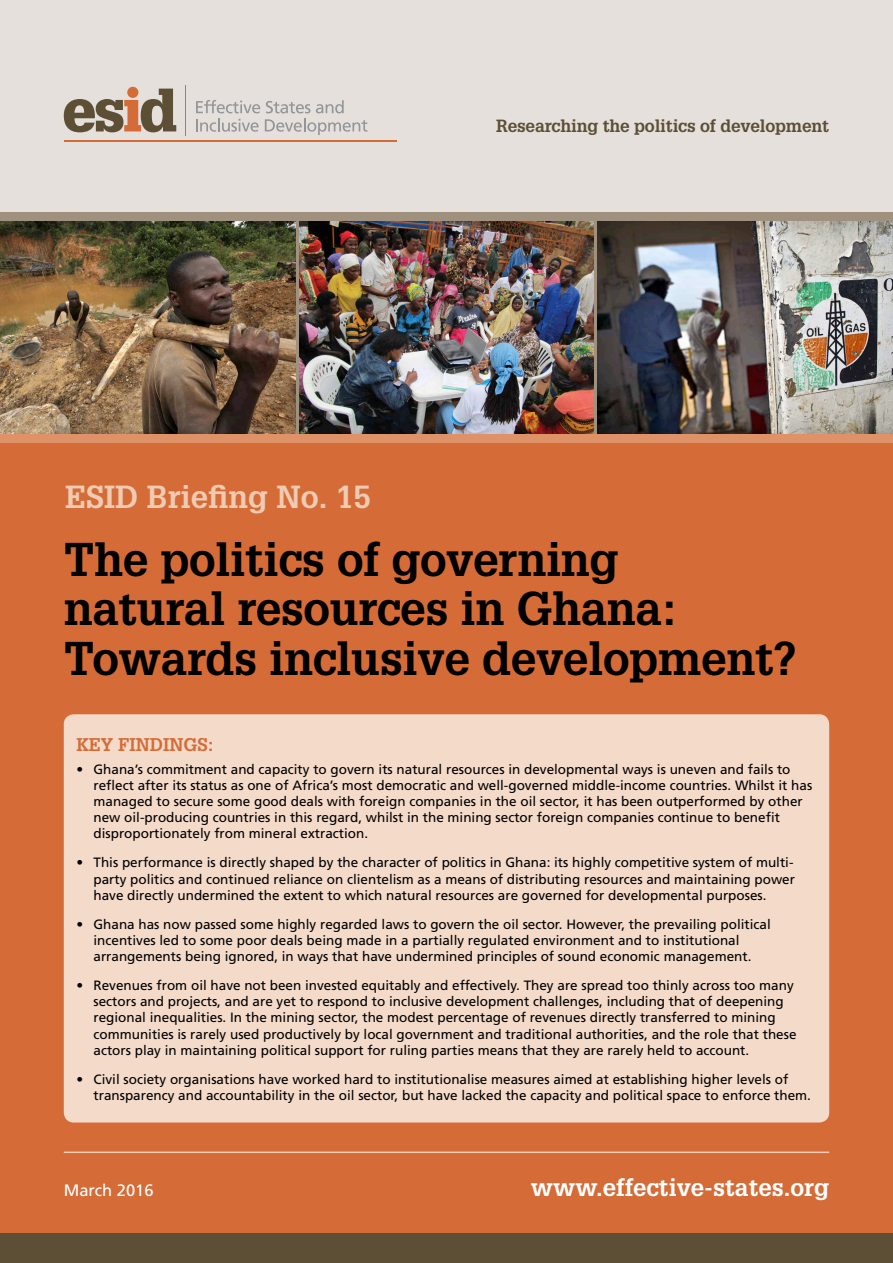
<style>
.page{position:relative;width:893px;height:1263px;background:#fff}
.page>*{position:absolute;margin:0;border:0;box-sizing:border-box;transform-origin:0 0}
.t1{font:700 46.2px/49.5px "Glypha";letter-spacing:-.01em;color:#000}
.t2{font:700 31.2px "Glypha";color:#efcbb3}
.t3{font:700 24px "Glypha";color:#fff}
.t4{font:700 18px "Glypha";color:#d56c37}
.t5{font:700 17.25px "Glypha";letter-spacing:-.01em;color:#5c4f35}
.t6{font:16.5px "Frutiger";color:#fff}
.t7{font:13.5px/16.2px "Frutiger";color:#000}
</style>
<div class="page">
<img style="left:0;top:221px;width:297px;height:213px">
<img style="left:299px;top:221px;width:295px;height:213px">
<img style="left:596px;top:221px;width:297px;height:213px">
<div style="left:0;top:0;width:893px;height:213px;background:#e5e0db"></div>
<div style="left:0;top:213px;width:893px;height:8px;background:#9f917d"></div>
<div style="left:0;top:1233px;width:893px;height:30px;background:#5c4f35"></div>
<div style="left:0;top:442px;width:893px;height:791px;background:#d56c37"></div>
<div style="left:0;top:434px;width:893px;height:8px;background:#df9168"></div>
<hr style="left:297px;top:221px;width:2px;height:213px;background:#9f917d">
<hr style="left:594px;top:221px;width:2px;height:213px;background:#9f917d">
<div style="left:65px;top:716px;width:763px;height:405px;background:#f4dac9;border-radius:9px"></div>
<div style="left:64px;top:714px;width:765px;height:408px;border:3px solid #f4dac9;border-radius:9px"></div>
<hr style="left:64px;top:1151px;width:765px;height:2px;background:#efcbb3">
<svg style="left:64px;top:89px;width:112px;height:43px"></svg>
<div style="left:127px;top:87px;width:11px;height:11px;background:#d56c37;border-radius:50%"></div>
<hr style="left:64px;top:141px;width:332px;height:1px;background:#d56c37">
<svg style="left:196px;top:100px;width:171px;height:35px"></svg>
<hr style="left:185px;top:85px;width:1px;height:51px;background:#d56c37">
<p class="t5" style="left:496px;top:115px;width:335px">Researching the politics of development</p>
<p class="t2" style="left:65px;top:478px;width:307px">ESID Briefing No. 15</p>
<p class="t1" style="left:64px;top:533px;width:734px">The politics of governing<br>natural resources in Ghana:<br>Towards inclusive development?</p>
<p class="t4" style="left:77px;top:733px;width:139px">KEY FINDINGS:</p>
<p class="t7" style="left:94px;top:761px;width:720px;text-indent:-17px">• Ghana’s commitment and capacity to govern its natural resources in developmental ways is uneven and fails to reflect after its status as one of Africa’s most democratic and well-governed middle-income countries. Whilst it has managed to secure some good deals with foreign companies in the oil sector, it has been outperformed by other new oil-producing countries in this regard, whilst in the mining sector foreign companies continue to benefit disproportionately from mineral extraction.</p>
<p class="t7" style="left:94px;top:854px;width:703px;text-align:justify;text-indent:-17px">• This performance is directly shaped by the character of politics in Ghana: its highly competitive system of multi&shy;party politics and continued reliance on clientelism as a means of distributing resources and maintaining power have directly undermined the extent to which natural resources are governed for developmental purposes.</p>
<p class="t7" style="left:94px;top:916px;width:679px;text-indent:-17px">• Ghana has now passed some highly regarded laws to govern the oil sector. However, the prevailing political incentives led to some poor deals being made in a partially regulated environment and to institutional arrangements being ignored, in ways that have undermined principles of sound economic management.</p>
<p class="t7" style="left:94px;top:977px;width:704px;text-indent:-17px">• Revenues from oil have not been invested equitably and effectively. They are spread too thinly across too many sectors and projects, and are yet to respond to inclusive development challenges, including that of deepening regional inequalities. In the mining sector, the modest percentage of revenues directly transferred to mining communities is rarely used productively by local government and traditional authorities, and the role that these actors play in maintaining political support for ruling parties means that they are rarely held to account.</p>
<p class="t7" style="left:94px;top:1071px;width:719px;text-indent:-17px">• Civil society organisations have worked hard to institutionalise measures aimed at establishing higher levels of transparency and accountability in the oil sector, but have lacked the capacity and political space to enforce them.</p>
<p class="t6" style="left:64px;top:1181px;width:91px">March 2016</p>
<p class="t3" style="left:531px;top:1173px;width:300px">www.effective-states.org</p>
</div>
